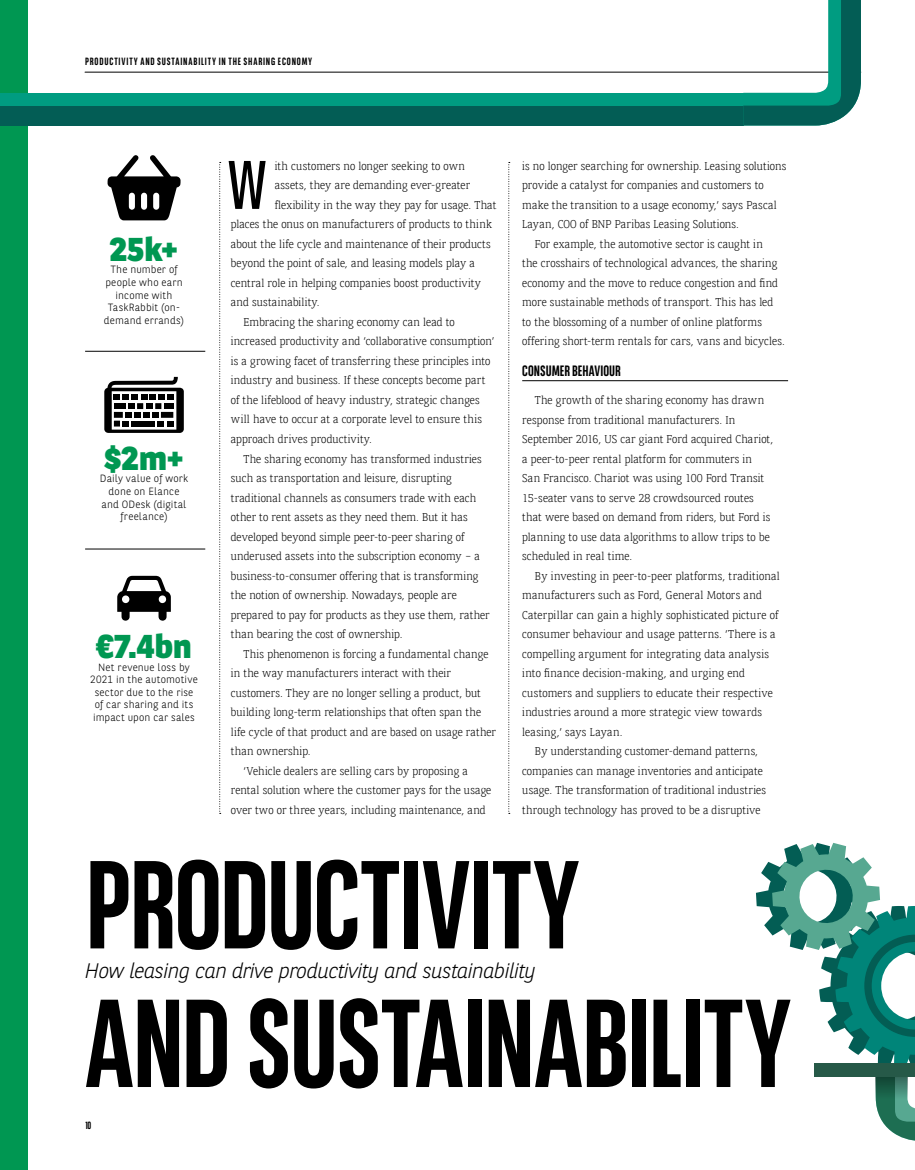
<style>
.page{position:relative;width:915px;height:1170px;background:#fff}
.page>*{position:absolute;margin:0;border:0;box-sizing:border-box;transform-origin:0 0}
.t1{font:700 124.65px/138.6px "BNPP Sans Condensed";letter-spacing:-.015em;color:#000}
.t2{font:68.4px "BNPP Sans Condensed";color:#000}
.t3{font:800 33px "BNPP Sans";letter-spacing:-.005em;color:#009752}
.t4{font:italic 300 21px "BNPP Sans";letter-spacing:-.035em;color:#000}
.t5{font:700 15px "BNPP Sans Condensed";color:#000}
.t6{font:300 11.25px/19.5px "BNPP Serif";letter-spacing:.015em;color:#000}
.t7{font:300 10.5px/12.6px "BNPP Sans";letter-spacing:.02em;color:#000;text-align:center}
.t8{font:700 10.5px "BNPP Sans Condensed";letter-spacing:.075em;color:#000}
</style>
<div class="page">
<hr style="left:85px;top:72px;width:775px;height:1px;background:#000">
<div style="left:0;top:0;width:27px;height:1169px;background:#009752"></div>
<svg style="left:508px;top:162px;width:1px;height:652px"></svg>
<svg style="left:219px;top:162px;width:2px;height:652px"></svg>
<hr style="left:522px;top:380px;width:265px;height:1px;background:#000">
<svg style="left:756px;top:842px;width:158px;height:221px"></svg>
<svg style="left:888px;top:1076px;width:26px;height:64px"></svg>
<svg style="left:875px;top:1076px;width:32px;height:53px;background:#3e816c"></svg>
<div style="left:813px;top:1063px;width:101px;height:13px;background:#265948"></div>
<div style="left:0;top:93px;width:743px;height:32px;background:#009c81"></div>
<div style="left:0;top:106px;width:743px;height:19px;background:#035d55"></div>
<svg style="left:743px;top:0;width:117px;height:125px"></svg>
<hr style="left:85px;top:351px;width:120px;height:1px;background:#030303">
<svg style="left:107px;top:155px;width:74px;height:65px"></svg>
<svg style="left:104px;top:377px;width:80px;height:56px"></svg>
<svg style="left:117px;top:575px;width:54px;height:45px"></svg>
<hr style="left:85px;top:548px;width:120px;height:1px;background:#030303">
<p class="t8" style="left:85px;top:55px;width:228px">PRODUCTIVITY AND SUSTAINABILITY IN THE SHARING ECONOMY</p>
<h3 class="t3" style="left:110px;top:227px;width:70px">25k+</h3>
<p class="t7" style="left:104px;top:263px;width:82px">The number of people who earn income with<br>TaskRabbit (on&shy;demand errands)</p>
<h3 class="t3" style="left:104px;top:435px;width:82px">$2m+</h3>
<p class="t7" style="left:100px;top:472px;width:90px">Daily value of work done on Elance and ODesk (digital freelance)</p>
<h3 class="t3" style="left:96px;top:624px;width:97px">€7.4bn</h3>
<p class="t7" style="left:90px;top:660px;width:109px">Net revenue loss by<br>2021 in the automotive sector due to the rise of car sharing and its impact upon car sales</p>
<h2 class="t2" style="left:228px;top:142px;width:40px">W</h2>
<p class="t6" style="left:275px;top:155px;width:192px">ith customers no longer seeking to own</p>
<p class="t6" style="left:275px;top:175px;width:197px">assets, they are demanding ever-greater</p>
<p class="t6" style="left:275px;top:194px;width:223px">flexibility in the way they pay for usage. That</p>
<p class="t6" style="left:231px;top:214px;width:263px">places the onus on manufacturers of products to think</p>
<p class="t6" style="left:231px;top:233px;width:261px">about the life cycle and maintenance of their products</p>
<p class="t6" style="left:231px;top:253px;width:246px">beyond the point of sale, and leasing models play a</p>
<p class="t6" style="left:231px;top:272px;width:252px">central role in helping companies boost productivity</p>
<p class="t6" style="left:231px;top:292px;width:90px">and sustainability.</p>
<p class="t6" style="left:243px;top:311px;width:213px">Embracing the sharing economy can lead to</p>
<p class="t6" style="left:231px;top:331px;width:265px">increased productivity and ‘collaborative consumption’</p>
<p class="t6" style="left:231px;top:350px;width:261px">is a growing facet of transferring these principles into</p>
<p class="t6" style="left:231px;top:370px;width:256px">industry and business. If these concepts become part</p>
<p class="t6" style="left:231px;top:389px;width:250px">of the lifeblood of heavy industry, strategic changes</p>
<p class="t6" style="left:231px;top:409px;width:252px">will have to occur at a corporate level to ensure this</p>
<p class="t6" style="left:231px;top:428px;width:143px">approach drives productivity.</p>
<p class="t6" style="left:243px;top:448px;width:240px">The sharing economy has transformed industries</p>
<p class="t6" style="left:231px;top:467px;width:222px">such as transportation and leisure, disrupting</p>
<p class="t6" style="left:231px;top:487px;width:247px">traditional channels as consumers trade with each</p>
<p class="t6" style="left:231px;top:506px;width:238px">other to rent assets as they need them. But it has</p>
<p class="t6" style="left:231px;top:526px;width:235px">developed beyond simple peer-to-peer sharing of</p>
<p class="t6" style="left:231px;top:545px;width:251px">underused assets into the subscription economy – a</p>
<p class="t6" style="left:231px;top:565px;width:249px">business-to-consumer offering that is transforming</p>
<p class="t6" style="left:231px;top:584px;width:227px">the notion of ownership. Nowadays, people are</p>
<p class="t6" style="left:231px;top:604px;width:260px">prepared to pay for products as they use them, rather</p>
<p class="t6" style="left:231px;top:623px;width:173px">than bearing the cost of ownership.</p>
<p class="t6" style="left:243px;top:643px;width:246px">This phenomenon is forcing a fundamental change</p>
<p class="t6" style="left:231px;top:662px;width:222px">in the way manufacturers interact with their</p>
<p class="t6" style="left:231px;top:682px;width:251px">customers. They are no longer selling a product, but</p>
<p class="t6" style="left:231px;top:701px;width:252px">building long-term relationships that often span the</p>
<p class="t6" style="left:231px;top:721px;width:266px">life cycle of that product and are based on usage rather</p>
<p class="t6" style="left:231px;top:740px;width:81px">than ownership.</p>
<p class="t6" style="left:243px;top:760px;width:226px">‘Vehicle dealers are selling cars by proposing a</p>
<p class="t6" style="left:231px;top:779px;width:262px">rental solution where the customer pays for the usage</p>
<p class="t6" style="left:231px;top:799px;width:256px">over two or three years, including maintenance, and</p>
<p class="t6" style="left:522px;top:155px;width:265px">is no longer searching for ownership. Leasing solutions</p>
<p class="t6" style="left:522px;top:175px;width:243px">provide a catalyst for companies and customers to</p>
<p class="t6" style="left:522px;top:194px;width:256px">make the transition to a usage economy,’ says Pascal</p>
<p class="t6" style="left:522px;top:214px;width:218px">Layan, COO of BNP Paribas Leasing Solutions.</p>
<p class="t6" style="left:535px;top:233px;width:229px">For example, the automotive sector is caught in</p>
<p class="t6" style="left:522px;top:253px;width:256px">the crosshairs of technological advances, the sharing</p>
<p class="t6" style="left:522px;top:272px;width:257px">economy and the move to reduce congestion and find</p>
<p class="t6" style="left:522px;top:292px;width:252px">more sustainable methods of transport. This has led</p>
<p class="t6" style="left:522px;top:311px;width:241px">to the blossoming of a number of online platforms</p>
<p class="t6" style="left:522px;top:331px;width:264px">offering short-term rentals for cars, vans and bicycles.</p>
<h3 class="t5" style="left:522px;top:362px;width:100px">CONSUMER BEHAVIOUR</h3>
<p class="t6" style="left:522px;top:389px;width:252px;text-indent:13px">The growth of the sharing economy has drawn response from traditional manufacturers. In September 2016, US car giant Ford acquired Chariot, a peer-to-peer rental platform for commuters in<br>San Francisco. Chariot was using 100 Ford Transit 15-seater vans to serve 28 crowdsourced routes that were based on demand from riders, but Ford is planning to use data algorithms to allow trips to be scheduled in real time.</p>
<p class="t6" style="left:535px;top:565px;width:246px">By investing in peer-to-peer platforms, traditional</p>
<p class="t6" style="left:522px;top:584px;width:241px">manufacturers such as Ford, General Motors and</p>
<p class="t6" style="left:522px;top:604px;width:258px">Caterpillar can gain a highly sophisticated picture of</p>
<p class="t6" style="left:522px;top:623px;width:255px">consumer behaviour and usage patterns. ‘There is a</p>
<p class="t6" style="left:522px;top:643px;width:248px">compelling argument for integrating data analysis</p>
<p class="t6" style="left:522px;top:662px;width:224px">into finance decision-making, and urging end</p>
<p class="t6" style="left:522px;top:682px;width:252px">customers and suppliers to educate their respective</p>
<p class="t6" style="left:522px;top:701px;width:241px">industries around a more strategic view towards</p>
<p class="t6" style="left:522px;top:721px;width:102px">leasing,’ says Layan.</p>
<p class="t6" style="left:535px;top:740px;width:224px">By understanding customer-demand patterns,</p>
<p class="t6" style="left:522px;top:760px;width:242px">companies can manage inventories and anticipate</p>
<p class="t6" style="left:522px;top:779px;width:245px">usage. The transformation of traditional industries</p>
<p class="t6" style="left:522px;top:799px;width:240px">through technology has proved to be a disruptive</p>
<h1 class="t1" style="left:85px;top:836px;width:708px">PRODUCTIVITY<br>AND SUSTAINABILITY</h1>
<h3 class="t4" style="left:85px;top:956px;width:452px">How leasing can drive productivity and sustainability</h3>
<p class="t8" style="left:85px;top:1118px;width:7px">10</p>
</div>
